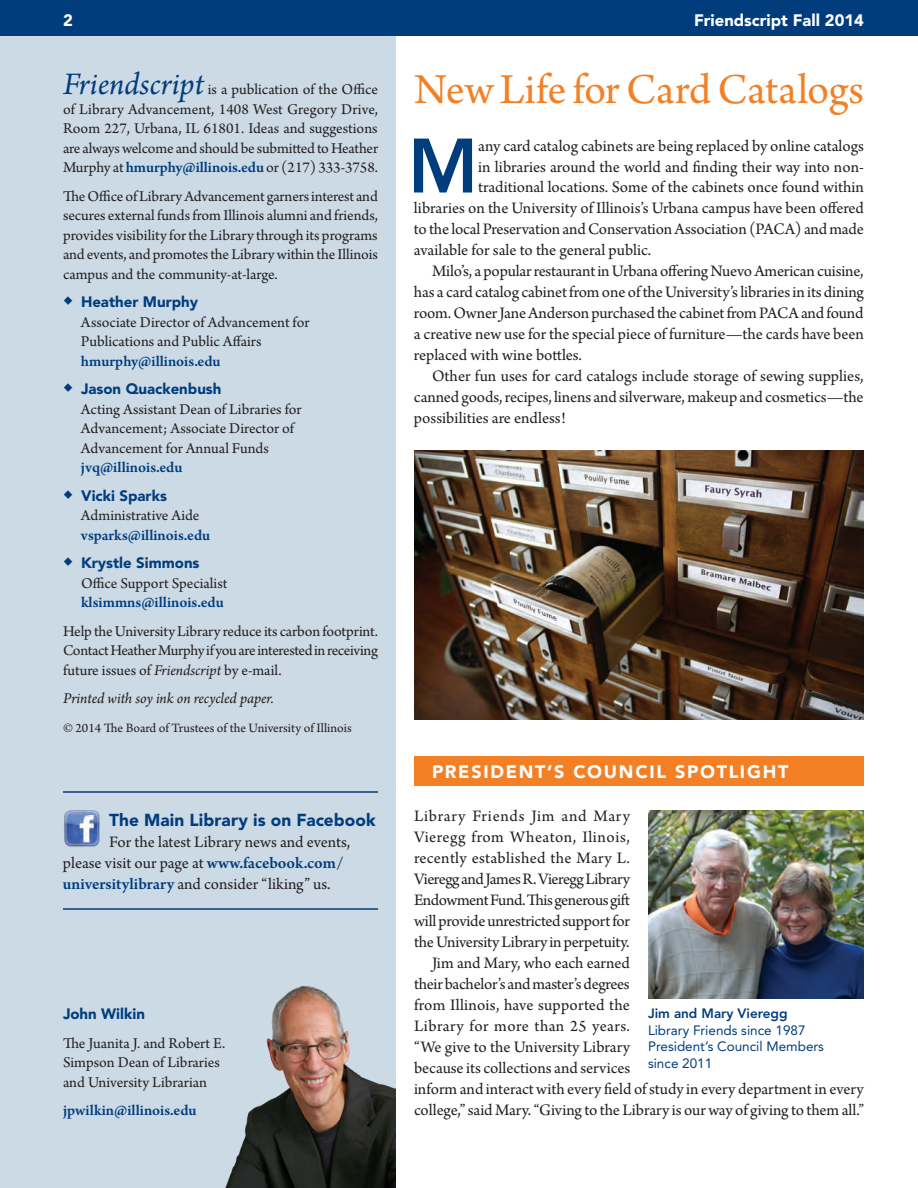
<style>
.page{position:relative;width:918px;height:1188px;background:#fff}
.page>*{position:absolute;margin:0;border:0;box-sizing:border-box;transform-origin:0 0}
.t1{font:800 76.2px "Avenir LT Std";color:#013d7d}
.t2{font:45px "Arno Pro";letter-spacing:-.005em;color:#f48026}
.t3{font:900 18px "Avenir LT Std";letter-spacing:.095em;color:#fff}
.t4{font:900 17.25px "Avenir LT Std";letter-spacing:.005em;color:#013d7d}
.t5{font:16.8px/21px "Arno Pro";letter-spacing:-.005em;color:#231f20}
.t6{font:16.8px "Arno Pro";letter-spacing:-.03em;color:#231f20}
.t7{font:16.8px "Arno Pro";letter-spacing:-.025em;color:#231f20}
.t8{font:16.8px "Arno Pro";letter-spacing:.015em;color:#231f20}
.t9{font:16.8px "Arno Pro";letter-spacing:.03em;color:#231f20}
.t10{font:16.8px "Arno Pro";letter-spacing:.025em;color:#231f20}
.t11{font:16.8px "Arno Pro";letter-spacing:.04em;color:#231f20}
.t12{font:900 16.5px "Avenir LT Std";color:#fff}
.t13{font:15.75px/19.5px "Arno Pro";letter-spacing:-.005em;color:#231f20}
.t14{font:600 15.75px "Arno Pro";color:#013d7d}
.t15{font:italic 15.75px "Arno Pro";letter-spacing:-.005em;color:#231f20}
.t16{font:900 15px "Avenir LT Std";color:#013d7d}
.t17{font:13.5px/16.5px "Avenir LT Std";color:#013d7d}
.t18{font:13.5px "Arno Pro";color:#231f20}
.t19{font:800 13.5px "Avenir LT Std";color:#013d7d}
.s1{font-style:italic;font-size:33px;color:#013d7d}
.s2{font-weight:600;color:#013d7d}
.s3{font-family:"Arno Pro";font-weight:400;font-size:27px}
.s4{font-style:italic}
</style>
<div class="page">
<div style="left:0;top:0;width:918px;height:36px;background:#013d7d"></div>
<div style="left:0;top:36px;width:396px;height:1152px;background:#ccdae5"></div>
<img style="left:225px;top:985px;width:171px;height:203px">
<img style="left:64px;top:810px;width:36px;height:37px">
<hr style="left:63px;top:791px;width:315px;height:2px;background:#013d7d">
<hr style="left:63px;top:908px;width:315px;height:2px;background:#013d7d">
<img style="left:648px;top:810px;width:216px;height:189px">
<img style="left:414px;top:450px;width:450px;height:270px">
<div style="left:414px;top:756px;width:450px;height:30px;background:#f48026"></div>
<p class="t12" style="left:63px;top:10px;width:11px">2</p>
<p class="t12" style="left:694px;top:10px;width:171px">Friendscript Fall 2014</p>
<p class="t13" style="left:63px;top:81px;width:317px;text-align:justify"><span class="s1">Friendscript</span> is a publication of the Office of Library Advancement, 1408 West Gregory Drive, Room 227, Urbana, IL 61801. Ideas and suggestions are always welcome and should be submitted to Heather Murphy at <span class="s2">hmurphy@illinois.edu</span> or (217) 333-3758.</p>
<p class="t13" style="left:63px;top:187px;width:317px;text-align:justify">The Office of Library Advancement garners interest and secures external funds from Illinois alumni and friends, provides visibility for the Library through its programs and events, and promotes the Library within the Illinois campus and the community-at-large.</p>
<p class="t16" style="left:63px;top:293px;width:137px"><span class="s3">◆</span> Heather Murphy</p>
<p class="t13" style="left:81px;top:313px;width:230px">Associate Director of Advancement for<br>Publications and Public Affairs</p>
<p class="t14" style="left:81px;top:352px;width:141px">hmurphy@illinois.edu</p>
<p class="t16" style="left:63px;top:380px;width:160px"><span class="s3">◆</span> Jason Quackenbush</p>
<p class="t13" style="left:81px;top:400px;width:222px">Acting Assistant Dean of Libraries for<br>Advancement; Associate Director of<br>Advancement for Annual Funds</p>
<p class="t14" style="left:81px;top:459px;width:103px">jvq@illinois.edu</p>
<p class="t16" style="left:63px;top:487px;width:106px"><span class="s3">◆</span> Vicki Sparks</p>
<p class="t13" style="left:81px;top:507px;width:120px">Administrative Aide</p>
<p class="t14" style="left:81px;top:526px;width:131px">vsparks@illinois.edu</p>
<p class="t16" style="left:63px;top:554px;width:138px"><span class="s3">◆</span> Krystle Simmons</p>
<p class="t13" style="left:81px;top:574px;width:148px">Office Support Specialist</p>
<p class="t14" style="left:81px;top:594px;width:144px">klsimmns@illinois.edu</p>
<p class="t13" style="left:63px;top:622px;width:317px;text-align:justify">Help the University Library reduce its carbon footprint.<br>Contact Heather Murphy if you are interested in receiving future issues of <span class="s4">Friendscript</span> by e-mail.</p>
<p class="t15" style="left:63px;top:690px;width:212px">Printed with soy ink on recycled paper.</p>
<p class="t18" style="left:63px;top:720px;width:290px">© 2014 The Board of Trustees of the University of Illinois</p>
<p class="t4" style="left:109px;top:810px;width:268px">The Main Library is on Facebook</p>
<p class="t5" style="left:63px;top:832px;width:289px;text-indent:46px">For the latest Library news and events, please visit our page at <span class="s2">www.facebook.com/ universitylibrary</span> and consider “liking” us.</p>
<p class="t16" style="left:63px;top:1005px;width:83px">John Wilkin</p>
<p class="t13" style="left:63px;top:1034px;width:164px">The Juanita J. and Robert E.<br>Simpson Dean of Libraries and University Librarian</p>
<p class="t14" style="left:63px;top:1102px;width:135px">jpwilkin@illinois.edu</p>
<h2 class="t2" style="left:414px;top:63px;width:452px">New Life for Card Catalogs</h2>
<h1 class="t1" style="left:408px;top:121px;width:72px">M</h1>
<p class="t5" style="left:478px;top:136px;width:387px">any card catalog cabinets are being replaced by online catalogs</p>
<p class="t5" style="left:478px;top:157px;width:387px">in libraries around the world and finding their way into non-</p>
<p class="t5" style="left:478px;top:178px;width:387px">traditional locations. Some of the cabinets once found within</p>
<p class="t5" style="left:414px;top:199px;width:451px">libraries on the University of Illinois’s Urbana campus have been offered</p>
<p class="t5" style="left:414px;top:220px;width:451px">to the local Preservation and Conservation Association (PACA) and made</p>
<p class="t5" style="left:414px;top:241px;width:239px">available for sale to the general public.</p>
<p class="t5" style="left:432px;top:262px;width:433px">Milo’s, a popular restaurant in Urbana offering Nuevo American cuisine,</p>
<p class="t5" style="left:414px;top:283px;width:451px">has a card catalog cabinet from one of the University’s libraries in its dining</p>
<p class="t5" style="left:414px;top:304px;width:451px">room. Owner Jane Anderson purchased the cabinet from PACA and found</p>
<p class="t5" style="left:414px;top:325px;width:451px">a creative new use for the special piece of furniture—the cards have been</p>
<p class="t5" style="left:414px;top:346px;width:170px">replaced with wine bottles.</p>
<p class="t5" style="left:432px;top:367px;width:433px">Other fun uses for card catalogs include storage of sewing supplies,</p>
<p class="t5" style="left:414px;top:388px;width:451px">canned goods, recipes, linens and silverware, makeup and cosmetics—the</p>
<p class="t5" style="left:414px;top:409px;width:153px">possibilities are endless!</p>
<p class="t3" style="left:432px;top:761px;width:209px">President’s Council</p>
<p class="t3" style="left:675px;top:761px;width:47px">Spotli</p>
<p class="t3" style="left:747px;top:761px;width:29px">ght</p>
<p class="t11" style="left:414px;top:807px;width:217px">Library Friends Jim and Mary</p>
<p class="t9" style="left:414px;top:828px;width:217px">Vieregg from Wheaton, Ilinois,</p>
<p class="t8" style="left:414px;top:849px;width:218px">recently established the Mary L.</p>
<p class="t6" style="left:414px;top:870px;width:218px">Vieregg and James R. Vieregg Library</p>
<p class="t7" style="left:414px;top:891px;width:217px">Endowment Fund. This generous gift</p>
<p class="t5" style="left:414px;top:912px;width:218px">will provide unrestricted support for</p>
<p class="t5" style="left:414px;top:933px;width:217px">the University Library in perpetuity.</p>
<p class="t5" style="left:432px;top:954px;width:200px">Jim and Mary, who each earned</p>
<p class="t5" style="left:414px;top:975px;width:217px">their bachelor’s and master’s degrees</p>
<p class="t5" style="left:414px;top:996px;width:218px">from Illinois, have supported the</p>
<p class="t10" style="left:414px;top:1017px;width:217px">Library for more than 25 years.</p>
<p class="t5" style="left:414px;top:1038px;width:218px">“We give to the University Library</p>
<p class="t5" style="left:414px;top:1059px;width:218px">because its collections and services</p>
<p class="t5" style="left:414px;top:1080px;width:451px">inform and interact with every field of study in every department in every</p>
<p class="t5" style="left:414px;top:1101px;width:452px">college,” said Mary. “Giving to the Library is our way of giving to them all.”</p>
<p class="t19" style="left:648px;top:1006px;width:141px">Jim and Mary Vieregg</p>
<p class="t17" style="left:648px;top:1022px;width:178px">Library Friends since 1987<br>President’s Council Members since 2011</p>
</div>
